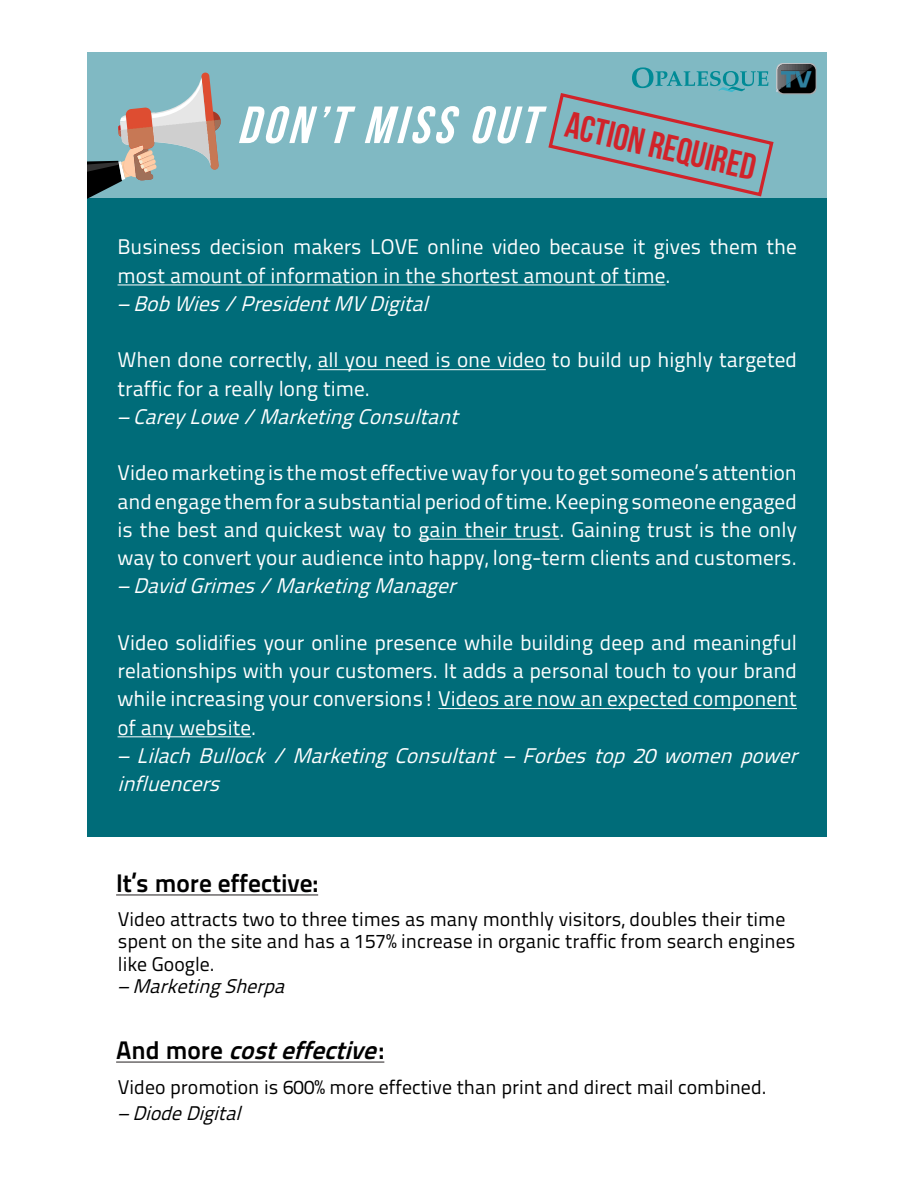
<style>
.page{position:relative;width:914px;height:1188px;background:#fff}
.page>*{position:absolute;margin:0;border:0;box-sizing:border-box;transform-origin:0 0}
.t1{font:italic 700 52.2px "Bebas Neue";color:#fff}
.t2{font:700 36.9px "Bebas Neue";color:#d1232a}
.t3{font:700 27px "Freight Sans";color:#3081a0}
.t4{font:italic 25.35px "Titillium Text 25 L 800 wt";color:#000}
.t5{font:25.35px "Titillium Text 25 L 800 wt";color:#000}
.t6{font:21.15px/28.2px "Titillium Text 25 L 400 wt";color:#fff}
.t7{font:italic 21.15px/28.2px "Titillium Text 25 L 400 wt";color:#fff}
.t8{font:19.8px/22.6px "Titillium Text 25 L 400 wt";color:#000}
.t9{font:italic 19.8px "Titillium Text 25 L 400 wt";color:#000}
.s1{font-style:normal}
</style>
<div class="page">
<div style="left:88px;top:53px;width:739px;height:145px;background:#80b9c3"></div>
<div style="left:88px;top:198px;width:739px;height:639px;background:#006c79"></div>
<hr style="left:118px;top:285px;width:547px;height:1px;background:#fff">
<hr style="left:317px;top:369px;width:229px;height:1px;background:#fff">
<hr style="left:419px;top:539px;width:140px;height:1px;background:#fff">
<hr style="left:438px;top:708px;width:359px;height:1px;background:#fff">
<hr style="left:118px;top:737px;width:133px;height:1px;background:#fff">
<hr style="left:116px;top:895px;width:202px;height:1px;background:#231f20">
<hr style="left:116px;top:1062px;width:268px;height:1px;background:#231f20">
<svg style="left:776px;top:63px;width:40px;height:31px"></svg>
<div style="left:777px;top:64px;width:38px;height:29px;background:#000;border-radius:6px"></div>
<svg style="left:88px;top:72px;width:133px;height:126px"></svg>
<svg style="left:548px;top:67px;width:230px;height:130px"></svg>
<img style="left:776px;top:63px;width:38px;height:28px">
<img style="left:777px;top:64px;width:36px;height:26px">
<h1 class="t1" style="left:237px;top:95px;width:302px">DON’T MISS OUT</h1>
<h2 class="t2" style="left:571px;top:103px;width:196px;rotate:13deg">action required</h2>
<p class="t3" style="left:780px;top:66px;width:33px">TV</p>
<p class="t6" style="left:118px;top:235px;width:681px">Business decision makers LOVE online video because it gives them the most amount of information in the shortest amount of time.</p>
<p class="t7" style="left:118px;top:292px;width:317px">– Bob Wies / PresidentMV Digital</p>
<p class="t6" style="left:118px;top:348px;width:681px">When done correctly, all you need is one video to build up highly targeted traffic for a really long time.</p>
<p class="t7" style="left:118px;top:404px;width:347px">– Carey Lowe / Marketing Consultant</p>
<p class="t6" style="left:118px;top:461px;width:681px;text-align:justify">Video marketing is the most effective way for you to get someone’s attention and engage them for a substantial period of time. Keeping someone engaged is the best and quickest way to gain their trust. Gaining trust is the only way to convert your audience into happy, long-term clients and customers.</p>
<p class="t7" style="left:118px;top:574px;width:345px">– David Grimes / Marketing Manager</p>
<p class="t6" style="left:118px;top:630px;width:681px">Video solidifies your online presence while building deep and meaningful relationships with your customers. It adds a personal touch to your brand</p>
<p class="t6" style="left:118px;top:687px;width:681px">while increasing your conversions! Videos are now an expected component of any website.</p>
<p class="t7" style="left:118px;top:743px;width:686px">– Lilach Bullock / Marketing Consultant – Forbes top 20 women power influencers</p>
<p class="t5" style="left:116px;top:874px;width:203px">It’s more effective:</p>
<p class="t8" style="left:118px;top:909px;width:679px">Video attracts two to three times as many monthly visitors, doubles their time spent on the site and has a 157% increase in organic traffic from search engines like Google.</p>
<p class="t9" style="left:118px;top:979px;width:173px">– Marketing Sherpa</p>
<p class="t4" style="left:116px;top:1041px;width:270px"><span class="s1">A n d m o r e</span> costeffective<span class="s1">:</span></p>
<p class="t8" style="left:118px;top:1078px;width:650px">Video promotion is 600% more effective than print and direct mail combined.</p>
<p class="t9" style="left:118px;top:1105px;width:129px">– Diode Digital</p>
</div>
